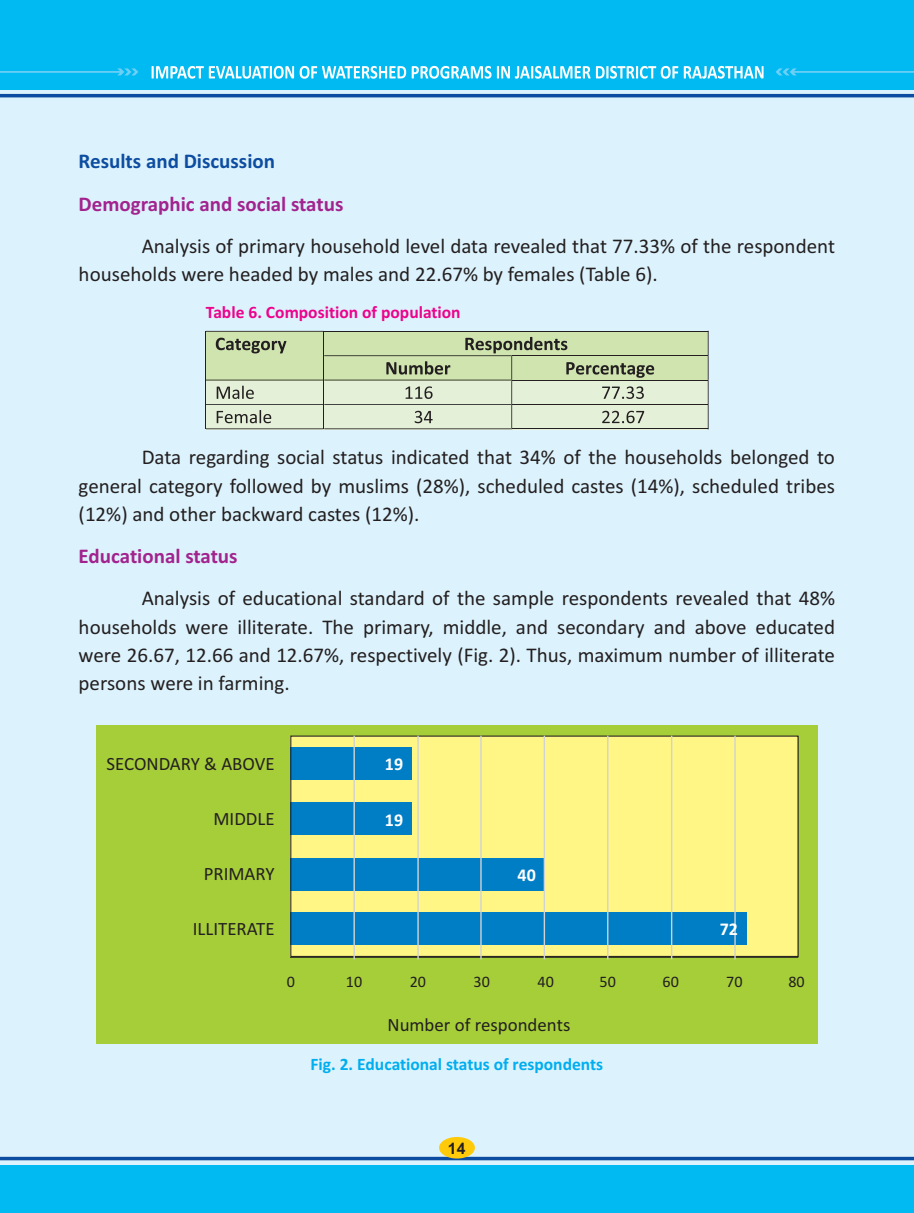
<style>
.page{position:relative;width:914px;height:1213px;background:#dcf2fc}
.page>*{position:absolute;margin:0;border:0;box-sizing:border-box;transform-origin:0 0}
.t1{font:21px/28.2px "Calibri";color:#231f20;text-align:justify}
.t2{font:700 21px "Calibri";color:#a2238e}
.t3{font:700 21px "Calibri";color:#0d4da1}
.t4{font:18.9px "Calibri";color:#231f20}
.t5{font:700 18.03px "Calibri";color:#fff}
.t6{font:700 17.5px "Calibri";color:#00aeef}
.t7{font:700 17.5px "Calibri";color:#ed028c}
.t8{font:16.1px "Calibri";color:#231f20}
.t9{font:700 15.75px "Arial";color:#231f20}
</style>
<div class="page">
<div style="left:0;top:1165px;width:914px;height:48px;background:#00baf1"></div>
<hr style="left:0;top:1157px;width:914px;height:3px;background:#0d4da1">
<div style="left:439px;top:1137px;width:36px;height:21px;background:#feca0a;border-radius:50%"></div>
<div style="left:0;top:0;width:914px;height:90px;background:#00baf1"></div>
<hr style="left:0;top:94px;width:914px;height:3px;background:#0d4da1">
<svg style="left:0;top:68px;width:138px;height:7px"></svg>
<svg style="left:775px;top:68px;width:139px;height:7px"></svg>
<svg style="left:151px;top:66px;width:612px;height:13px"></svg>
<div style="left:206px;top:331px;width:501px;height:98px;background:#e4f0d8"></div>
<div style="left:206px;top:331px;width:501px;height:49px;background:#cfe4ae"></div>
<svg style="left:216px;top:338px;width:70px;height:15px"></svg>
<hr style="left:206px;top:331px;width:117px;height:1px;background:#231f20">
<hr style="left:324px;top:331px;width:383px;height:1px;background:#231f20">
<svg style="left:386px;top:361px;width:64px;height:14px"></svg>
<hr style="left:324px;top:355px;width:187px;height:1px;background:#231f20">
<hr style="left:512px;top:355px;width:195px;height:1px;background:#231f20">
<svg style="left:217px;top:386px;width:37px;height:13px"></svg>
<svg style="left:405px;top:386px;width:27px;height:13px"></svg>
<hr style="left:206px;top:380px;width:117px;height:1px;background:#231f20">
<hr style="left:324px;top:380px;width:187px;height:1px;background:#231f20">
<hr style="left:512px;top:380px;width:195px;height:1px;background:#231f20">
<svg style="left:217px;top:410px;width:54px;height:13px"></svg>
<svg style="left:414px;top:411px;width:18px;height:12px"></svg>
<hr style="left:206px;top:404px;width:117px;height:1px;background:#231f20">
<hr style="left:324px;top:404px;width:187px;height:1px;background:#231f20">
<hr style="left:512px;top:404px;width:195px;height:1px;background:#231f20">
<svg style="left:205px;top:331px;width:1px;height:98px"></svg>
<hr style="left:206px;top:428px;width:117px;height:1px;background:#231f20">
<svg style="left:323px;top:331px;width:1px;height:98px"></svg>
<hr style="left:324px;top:428px;width:187px;height:1px;background:#231f20">
<svg style="left:465px;top:337px;width:189px;height:92px"></svg>
<hr style="left:512px;top:428px;width:195px;height:1px;background:#231f20">
<svg style="left:707px;top:331px;width:1px;height:98px"></svg>
<div style="left:96px;top:725px;width:721px;height:319px;background:#a6ce39"></div>
<div style="left:291px;top:736px;width:507px;height:220px;background:#fff685"></div>
<div style="left:291px;top:748px;width:121px;height:32px;background:#007ec5"></div>
<div style="left:291px;top:802px;width:121px;height:32px;background:#007ec5"></div>
<div style="left:291px;top:858px;width:253px;height:32px;background:#007ec5"></div>
<div style="left:291px;top:913px;width:455px;height:32px;background:#007ec5"></div>
<div style="left:290px;top:735px;width:508px;height:222px;border:1px solid #231f20"></div>
<hr style="left:353px;top:736px;width:2px;height:223px;background:#d1d2d4">
<hr style="left:417px;top:736px;width:2px;height:223px;background:#d1d2d4">
<hr style="left:480px;top:736px;width:1px;height:223px;background:#d1d2d4">
<hr style="left:543px;top:736px;width:2px;height:223px;background:#d1d2d4">
<hr style="left:607px;top:736px;width:1px;height:223px;background:#d1d2d4">
<hr style="left:671px;top:736px;width:1px;height:223px;background:#d1d2d4">
<hr style="left:734px;top:736px;width:1px;height:223px;background:#d1d2d4">
<p class="t3" style="left:79px;top:153px;width:198px">Results and Discussion</p>
<p class="t2" style="left:79px;top:195px;width:266px">Demographic and social status</p>
<p class="t1" style="left:79px;top:234px;width:757px;text-indent:63px">Analysis of primary household level data revealed that 77.33% of the respondent households were headed by males and 22.67% by females (Table 6).</p>
<p class="t7" style="left:206px;top:305px;width:256px">Table 6. Composition of population</p>
<p class="t1" style="left:79px;top:445px;width:758px;text-indent:63px">Data regarding social status indicated that 34% of the households belonged to general category followed by muslims (28%), scheduled castes (14%), scheduled tribes (12%) and other backward castes (12%).</p>
<p class="t2" style="left:79px;top:547px;width:160px">Educational status</p>
<p class="t1" style="left:79px;top:586px;width:758px;text-indent:63px">Analysis of educational standard of the sample respondents revealed that 48% households were illiterate. The primary, middle, and secondary and above educated were 26.67, 12.66 and 12.67%, respectively (Fig. 2). Thus, maximum number of illiterate persons were in farming.</p>
<p class="t4" style="left:106px;top:755px;width:170px">SECONDARY &amp; ABOVE</p>
<p class="t5" style="left:385px;top:756px;width:20px">19</p>
<p class="t4" style="left:213px;top:810px;width:63px">MIDDLE</p>
<p class="t4" style="left:204px;top:865px;width:72px">PRIMARY</p>
<p class="t5" style="left:385px;top:812px;width:20px">19</p>
<p class="t5" style="left:517px;top:867px;width:20px">40</p>
<p class="t4" style="left:193px;top:920px;width:83px">ILLITERATE</p>
<p class="t5" style="left:719px;top:922px;width:20px">72</p>
<p class="t8" style="left:287px;top:975px;width:10px">0</p>
<p class="t8" style="left:346px;top:975px;width:18px">10</p>
<p class="t8" style="left:409px;top:975px;width:18px">20</p>
<p class="t8" style="left:473px;top:975px;width:18px">30</p>
<p class="t8" style="left:537px;top:975px;width:18px">40</p>
<p class="t8" style="left:599px;top:975px;width:18px">50</p>
<p class="t8" style="left:662px;top:975px;width:18px">60</p>
<p class="t8" style="left:726px;top:975px;width:18px">70</p>
<p class="t8" style="left:788px;top:975px;width:18px">80</p>
<p class="t4" style="left:387px;top:1017px;width:184px">Number of respondents</p>
<p class="t6" style="left:310px;top:1056px;width:294px">Fig. 2. Educational status of respondents</p>
<p class="t9" style="left:448px;top:1142px;width:19px">14</p>
</div>
